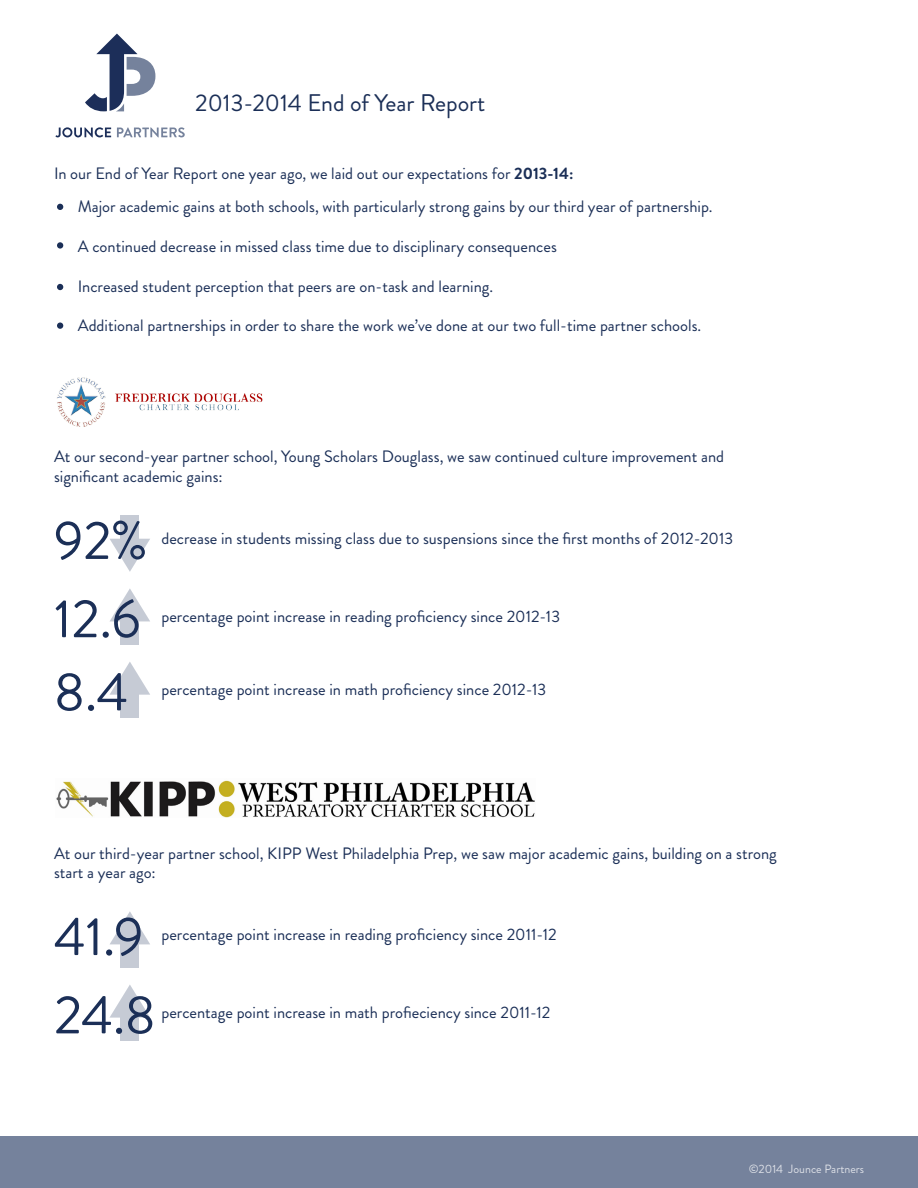
<style>
.page{position:relative;width:918px;height:1188px;background:#fff}
.page>*{position:absolute;margin:0;border:0;box-sizing:border-box;transform-origin:0 0}
.t1{font:54px "Brandon Grotesque";color:#1b2f57}
.t2{font:24px "Brandon Grotesque";color:#1b2f57}
.t3{font:16.5px/19.8px "Brandon Grotesque";color:#1b2f57}
.t4{font:12px "Brandon Grotesque";color:#fff}
.s1{font-weight:700}
</style>
<div class="page">
<div style="left:0;top:1136px;width:918px;height:52px;background:#75829c"></div>
<svg style="left:85px;top:34px;width:70px;height:77px"></svg>
<svg style="left:55px;top:127px;width:56px;height:10px"></svg>
<svg style="left:117px;top:127px;width:68px;height:10px"></svg>
<img style="left:57px;top:377px;width:206px;height:50px">
<div style="left:121px;top:515px;width:18px;height:24px;background:#c6cbd5"></div>
<svg style="left:110px;top:539px;width:40px;height:33px"></svg>
<div style="left:121px;top:944px;width:18px;height:24px;background:#c6cbd5"></div>
<svg style="left:110px;top:911px;width:40px;height:33px"></svg>
<div style="left:121px;top:621px;width:18px;height:24px;background:#c6cbd5"></div>
<svg style="left:110px;top:588px;width:40px;height:33px"></svg>
<div style="left:121px;top:1018px;width:18px;height:23px;background:#c6cbd5"></div>
<svg style="left:110px;top:985px;width:40px;height:33px"></svg>
<div style="left:121px;top:695px;width:18px;height:23px;background:#c6cbd5"></div>
<svg style="left:110px;top:662px;width:40px;height:33px"></svg>
<img style="left:56px;top:780px;width:479px;height:37px">
<svg style="left:57px;top:204px;width:6px;height:6px"></svg>
<div style="left:57px;top:242px;width:6px;height:7px;background:#1b2f57;border-radius:50%"></div>
<svg style="left:57px;top:284px;width:6px;height:6px"></svg>
<div style="left:57px;top:322px;width:6px;height:7px;background:#1b2f57;border-radius:50%"></div>
<h2 class="t2" style="left:195px;top:87px;width:292px">2013-2014 End of Year Report</h2>
<p class="t3" style="left:78px;top:157px;width:636px;line-height:33.5px;text-indent:-24px">In our End of Year Report one year ago, we laid out our expectations for <span class="s1">2013-14:<br></span>Major academic gains at both schools, with particularly strong gains by our third year of partnership.</p>
<p class="t3" style="left:78px;top:237px;width:481px">A continued decrease in missed class time due to disciplinary consequences</p>
<p class="t3" style="left:78px;top:276px;width:417px">Increased student perception that peers are on-task and learning.</p>
<p class="t3" style="left:78px;top:316px;width:625px">Additional partnerships in order to share the work we’ve done at our two full-time partner schools.</p>
<p class="t3" style="left:54px;top:447px;width:672px">At our second-year partner school, Young Scholars Douglass, we saw continued culture improvement and significant academic gains:</p>
<h1 class="t1" style="left:54px;top:503px;width:95px">92%</h1>
<h1 class="t1" style="left:54px;top:582px;width:88px">12.6</h1>
<h1 class="t1" style="left:54px;top:655px;width:76px">8.4</h1>
<p class="t3" style="left:161px;top:528px;width:573px">decrease in students missing class due to suspensions since the first months of 2012-2013</p>
<p class="t3" style="left:161px;top:607px;width:400px">percentage point increase in reading proficiency since 2012-13</p>
<p class="t3" style="left:161px;top:680px;width:386px">percentage point increase in math proficiency since 2012-13</p>
<p class="t3" style="left:54px;top:843px;width:724px">At our third-year partner school, KIPP West Philadelphia Prep, we saw major academic gains, building on a strong start a year ago:</p>
<h1 class="t1" style="left:54px;top:899px;width:91px">41.9</h1>
<p class="t3" style="left:161px;top:925px;width:397px">percentage point increase in reading proficiency since 2011-12</p>
<h1 class="t1" style="left:54px;top:978px;width:103px">24.8</h1>
<p class="t3" style="left:161px;top:1003px;width:391px">percentage point increase in math profieciency since 2011-12</p>
<p class="t4" style="left:749px;top:1160px;width:117px">©2014 Jounce Partners</p>
</div>
